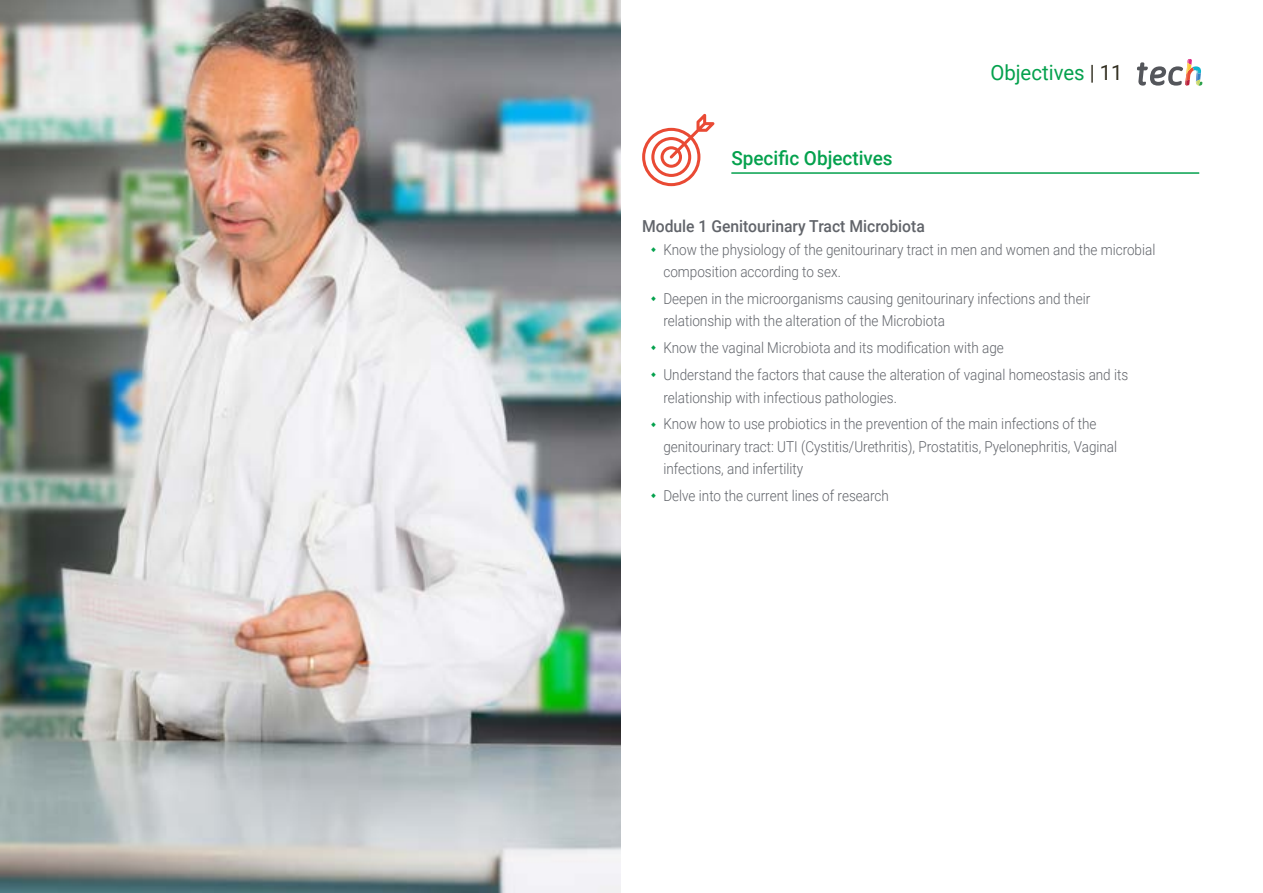
<style>
.page{position:relative;width:1263px;height:893px;background:#fff}
.page>*{position:absolute;margin:0;border:0;box-sizing:border-box;transform-origin:0 0}
.t1{font:21px "Roboto";color:#04a14d}
.t2{font:500 19.5px "Roboto";color:#04a14d}
.t3{font:500 16.5px "Roboto";color:#61646a;scale:.95 1}
.t4{font:300 15px/22.5px "Roboto";color:#61646a;scale:.9 1}
.s1{color:#312e20}
</style>
<div class="page">
<img style="left:0;top:0;width:621px;height:893px">
<svg style="left:642px;top:114px;width:72px;height:72px"></svg>
<hr style="left:731px;top:173px;width:468px;height:1px;background:#04a14d">
<svg style="left:1137px;top:59px;width:65px;height:27px"></svg>
<h2 class="t2" style="left:731px;top:144px;width:163px">Specific Objectives</h2>
<h1 class="t1" style="left:990px;top:57px;width:134px">Objectives <span class="s1">| 11</span></h1>
<p class="t3" style="left:642px;top:215px;width:299px">Module 1 Genitourinary Tract Microbiota</p>
<p class="t4" style="left:663px;top:238px;width:548px">Know the physiology of the genitourinary tract in men and women and the microbial composition according to sex.</p>
<p class="t4" style="left:663px;top:287px;width:476px">Deepen in the microorganisms causing genitourinary infections and their relationship with the alteration of the Microbiota</p>
<p class="t4" style="left:663px;top:334px;width:518px;line-height:26.7px">Know the vaginal Microbiota and its modification with age<br>Understand the factors that cause the alteration of vaginal homeostasis and its</p>
<p class="t4" style="left:663px;top:383px;width:483px;line-height:26.7px">relationship with infectious pathologies.<br>Know how to use probiotics in the prevention of the main infections of the</p>
<p class="t4" style="left:663px;top:435px;width:506px">genitourinary tract: UTI (Cystitis/Urethritis), Prostatitis, Pyelonephritis, Vaginal infections, and infertility</p>
<p class="t4" style="left:663px;top:484px;width:252px">Delve into the current lines of research</p>
</div>
